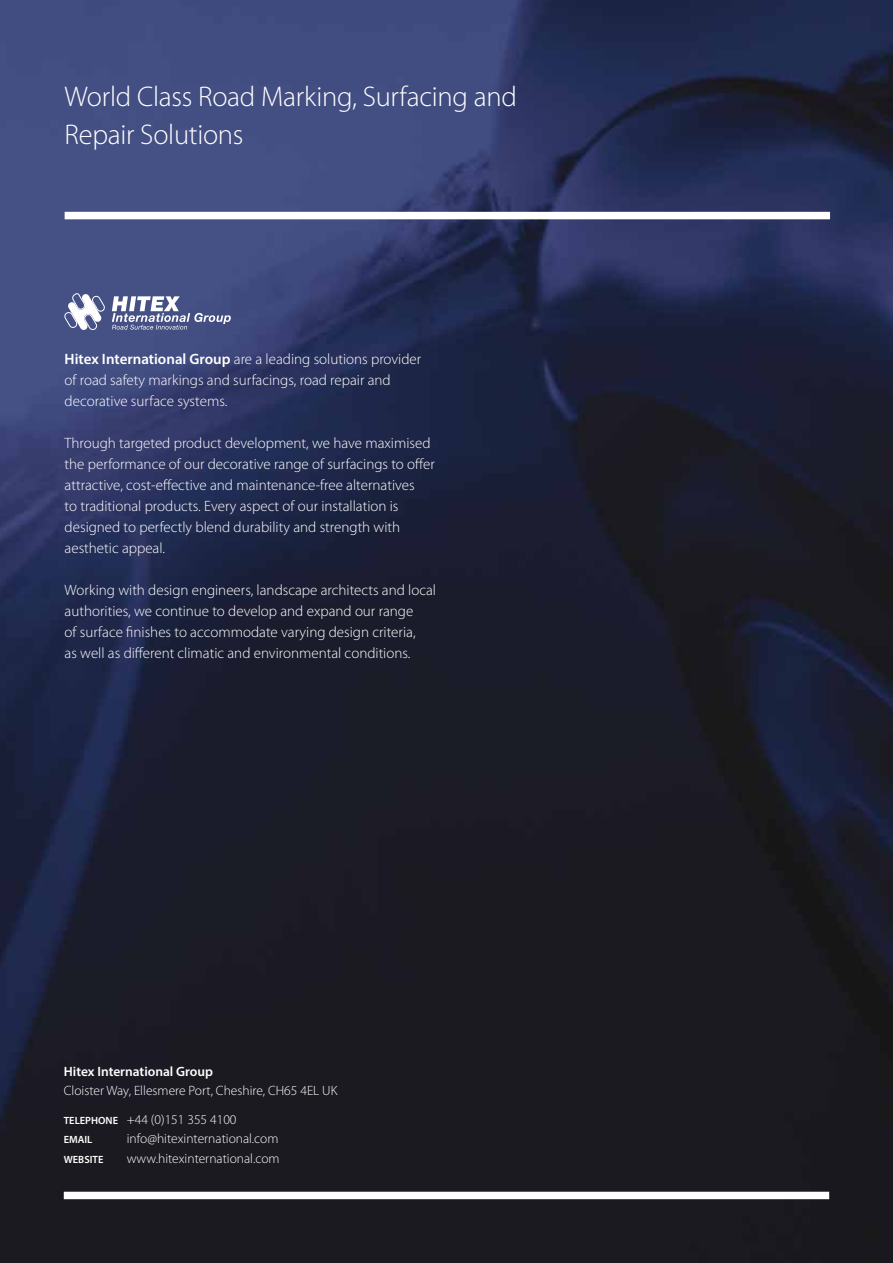
<style>
.page{position:relative;width:893px;height:1263px;background:#fff}
.page>*{position:absolute;margin:0;border:0;box-sizing:border-box;transform-origin:0 0}
.t1{font:300 28.5px/37.5px "Myriad Pro";letter-spacing:-.01em;color:#fff}
.t2{font:300 15px/21px "Myriad Pro";color:#fff}
.t3{font:300 13.5px/28.5px "Myriad Pro";color:#fff}
.t4{font:600 13.5px "Myriad Pro";color:#fff}
.t5{font:600 10.5px "Myriad Pro";color:#fff}
.s1{font-weight:600}
.s2{font-weight:600;font-size:10.5px}
</style>
<div class="page">
<img style="left:0;top:0;width:893px;height:1263px">
<svg style="left:112px;top:296px;width:119px;height:34px"></svg>
<svg style="left:65px;top:293px;width:40px;height:37px"></svg>
<div style="left:65px;top:212px;width:765px;height:7px;background:#fff"></div>
<div style="left:64px;top:1192px;width:765px;height:7px;background:#fff"></div>
<h1 class="t1" style="left:65px;top:79px;width:454px">World Class Road Marking, Surfacing and<br>Repair Solutions</h1>
<p class="t2" style="left:65px;top:348px;width:358px"><span class="s1">Hitex International Group</span> are a leading solutions provider of road safety markings and surfacings, road repair and decorative surface systems.</p>
<p class="t2" style="left:65px;top:432px;width:372px">Through targeted product development, we have maximised the performance of our decorative range of surfacings to offer attractive, cost-effective and maintenance-free alternatives<br>to traditional products. Every aspect of our installation is designed to perfectly blend durability and strength with aesthetic appeal.</p>
<p class="t2" style="left:65px;top:579px;width:373px">Working with design engineers, landscape architects and local authorities, we continue to develop and expand our range<br>of surface finishes to accommodate varying design criteria,<br>as well as different climatic and environmental conditions.</p>
<p class="t4" style="left:64px;top:1063px;width:151px">Hitex International Group</p>
<p class="t3" style="left:64px;top:1077px;width:275px">Cloister Way, Ellesmere Port, Cheshire, CH65 4EL UK<br><span class="s2">TELEPHONE</span> +44 (0)151 355 4100</p>
<p class="t5" style="left:64px;top:1133px;width:30px">EMAIL</p>
<p class="t3" style="left:127px;top:1125px;width:153px">info@hitexinternational.com</p>
<p class="t5" style="left:64px;top:1152px;width:41px">WEBSITE</p>
<p class="t3" style="left:127px;top:1144px;width:154px">www.hitexinternational.com</p>
</div>
